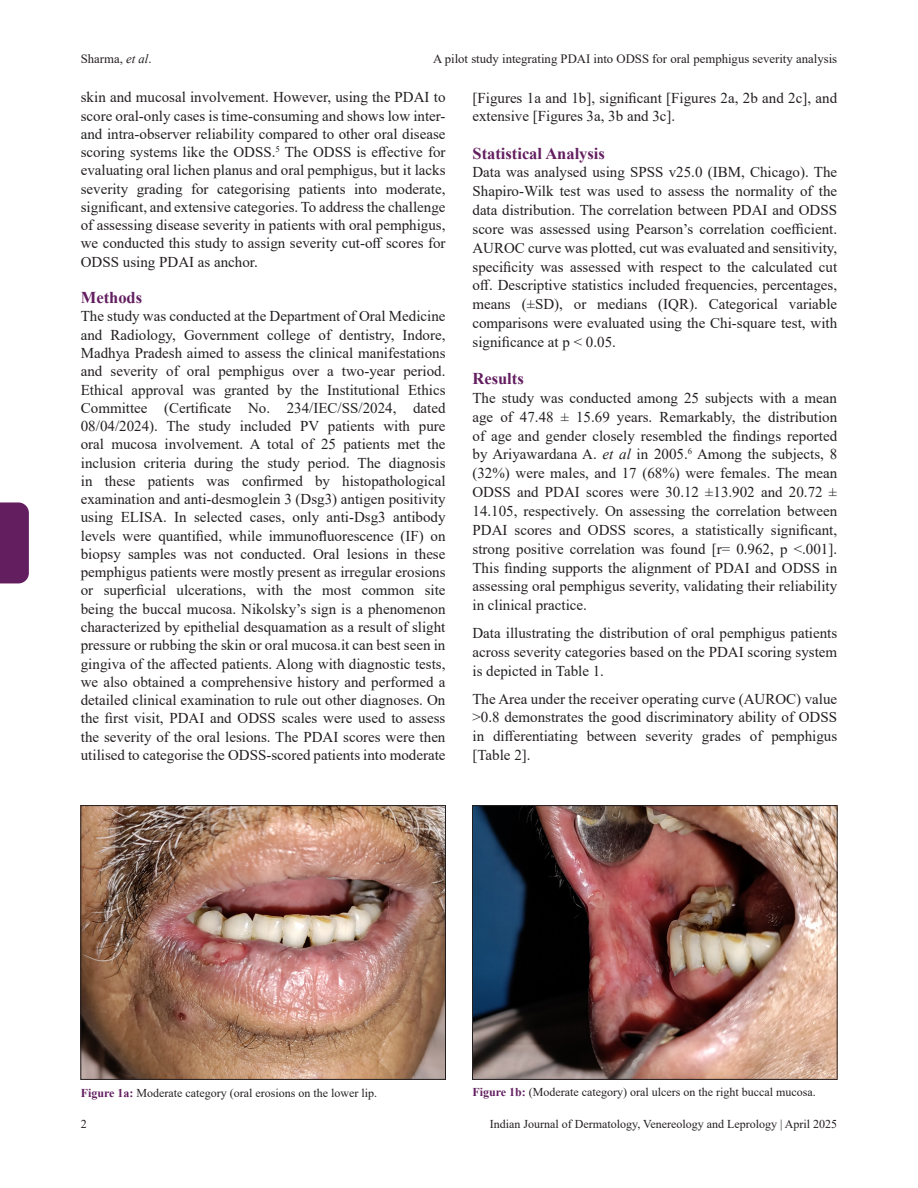
<style>
.page{position:relative;width:918px;height:1188px;background:#fff}
.page>*{position:absolute;margin:0;border:0;box-sizing:border-box;transform-origin:0 0}
.Head-A{font:700 16.5px "Times New Roman";color:#631e60}
.para_first_last{font:15px/18.3px "Times New Roman";color:#231f20;text-align:justify}
.para_first{font:15px/18.9px "Times New Roman";color:#231f20;text-align:justify}
.para{font:15px/18.9px "Times New Roman";color:#231f20;text-align:justify}
.t1{font:12.75px "Times New Roman";color:#231f20}
.float_figure_figure{font:12px "Times New Roman";color:#231f20}
.s1{font-style:italic}
.s2{font-weight:700;color:#631e60}
</style>
<div class="page">
<div style="left:0;top:502px;width:29px;height:81px;background:#631e60"></div>
<img style="left:82px;top:807px;width:362px;height:271px">
<div style="left:80px;top:805px;width:366px;height:275px;border:1px solid #231f20"></div>
<img style="left:474px;top:807px;width:362px;height:271px">
<div style="left:472px;top:805px;width:366px;height:275px;border:1px solid #231f20"></div>
<p class="t1" style="left:81px;top:50px;width:72px">Sharma, <span class="s1">et al</span>.</p>
<p class="t1" style="left:433px;top:50px;width:406px">A pilot study integrating PDAI into ODSS for oral pemphigus severity analysis</p>
<p class="para_first_last" style="left:81px;top:88px;width:366px">skin and mucosal involvement. However, using the PDAI to score oral-only cases is time-consuming and shows low inter&shy;and intra-observer reliability compared to other oral disease scoring systems like the ODSS.<sup>5</sup> The ODSS is effective for evaluating oral lichen planus and oral pemphigus, but it lacks severity grading for categorising patients into moderate, significant, and extensive categories. To address the challenge of assessing disease severity in patients with oral pemphigus, we conducted this study to assign severity cut-off scores for ODSS using PDAI as anchor.</p>
<p class="Head-A" style="left:81px;top:286px;width:63px">Methods</p>
<p class="para_first_last" style="left:81px;top:307px;width:366px">The study was conducted at the Department of Oral Medicine and Radiology, Government college of dentistry, Indore, Madhya Pradesh aimed to assess the clinical manifestations and severity of oral pemphigus over a two-year period.<br>Ethical approval was granted by the Institutional Ethics Committee (Certificate No. 234/IEC/SS/2024, dated 08/04/2024). The study included PV patients with pure oral mucosa involvement. A total of 25 patients met the inclusion criteria during the study period. The diagnosis in these patients was confirmed by histopathological examination and anti-desmoglein 3 (Dsg3) antigen positivity using ELISA. In selected cases, only anti-Dsg3 antibody levels were quantified, while immunofluorescence (IF) on biopsy samples was not conducted. Oral lesions in these pemphigus patients were mostly present as irregular erosions or superficial ulcerations, with the most common site being the buccal mucosa. Nikolsky’s sign is a phenomenon characterized by epithelial desquamation as a result of slight pressure or rubbing the skin or oral mucosa.it can best seen in gingiva of the affected patients. Along with diagnostic tests, we also obtained a comprehensive history and performed a detailed clinical examination to rule out other diagnoses. On the first visit, PDAI and ODSS scales were used to assess the severity of the oral lesions. The PDAI scores were then utilised to categorise the ODSS-scored patients into moderate</p>
<p class="para_first_last" style="left:472px;top:88px;width:366px;line-height:18.9px">[Figures 1a and 1b], significant [Figures 2a, 2b and 2c], and extensive [Figures 3a, 3b and 3c].</p>
<p class="Head-A" style="left:472px;top:141px;width:134px">Statistical Analysis</p>
<p class="para_first_last" style="left:472px;top:162px;width:366px;line-height:18.9px">Data was analysed using SPSS v25.0 (IBM, Chicago). The Shapiro-Wilk test was used to assess the normality of the data distribution. The correlation between PDAI and ODSS score was assessed using Pearson’s correlation coefficient.<br>AUROC curve was plotted, cut was evaluated and sensitivity, specificity was assessed with respect to the calculated cut off. Descriptive statistics included frequencies, percentages, means (±SD), or medians (IQR). Categorical variable comparisons were evaluated using the Chi-square test, with significance at p &lt; 0.05.</p>
<p class="Head-A" style="left:472px;top:367px;width:53px">Results</p>
<p class="para_first" style="left:472px;top:388px;width:366px">The study was conducted among 25 subjects with a mean age of 47.48 ± 15.69 years. Remarkably, the distribution of age and gender closely resembled the findings reported by Ariyawardana A. <span class="s1">et al</span> in 2005.<sup>6</sup> Among the subjects, 8 (32%) were males, and 17 (68%) were females. The mean ODSS and PDAI scores were 30.12 ±13.902 and 20.72 ± 14.105, respectively. On assessing the correlation between PDAI scores and ODSS scores, a statistically significant, strong positive correlation was found [r= 0.962, p &lt;.001].<br>This finding supports the alignment of PDAI and ODSS in assessing oral pemphigus severity, validating their reliability in clinical practice.</p>
<p class="para" style="left:472px;top:623px;width:366px">Data illustrating the distribution of oral pemphigus patients across severity categories based on the PDAI scoring system is depicted in Table 1.</p>
<p class="para" style="left:472px;top:689px;width:366px">The Area under the receiver operating curve (AUROC) value &gt;0.8 demonstrates the good discriminatory ability of ODSS in differentiating between severity grades of pemphigus [Table 2].</p>
<p class="float_figure_figure" style="left:81px;top:1084px;width:298px"><span class="s2">Figure 1a:</span> Moderate category (oral erosions on the lower lip.</p>
<p class="float_figure_figure" style="left:472px;top:1084px;width:345px"><span class="s2">Figure 1b:</span> (Moderate category) oral ulcers on the right buccal mucosa.</p>
<p class="float_figure_figure" style="left:81px;top:1116px;width:7px">2</p>
<p class="float_figure_figure" style="left:490px;top:1116px;width:349px">Indian Journal of Dermatology, Venereology and Leprology | April 2025</p>
</div>
